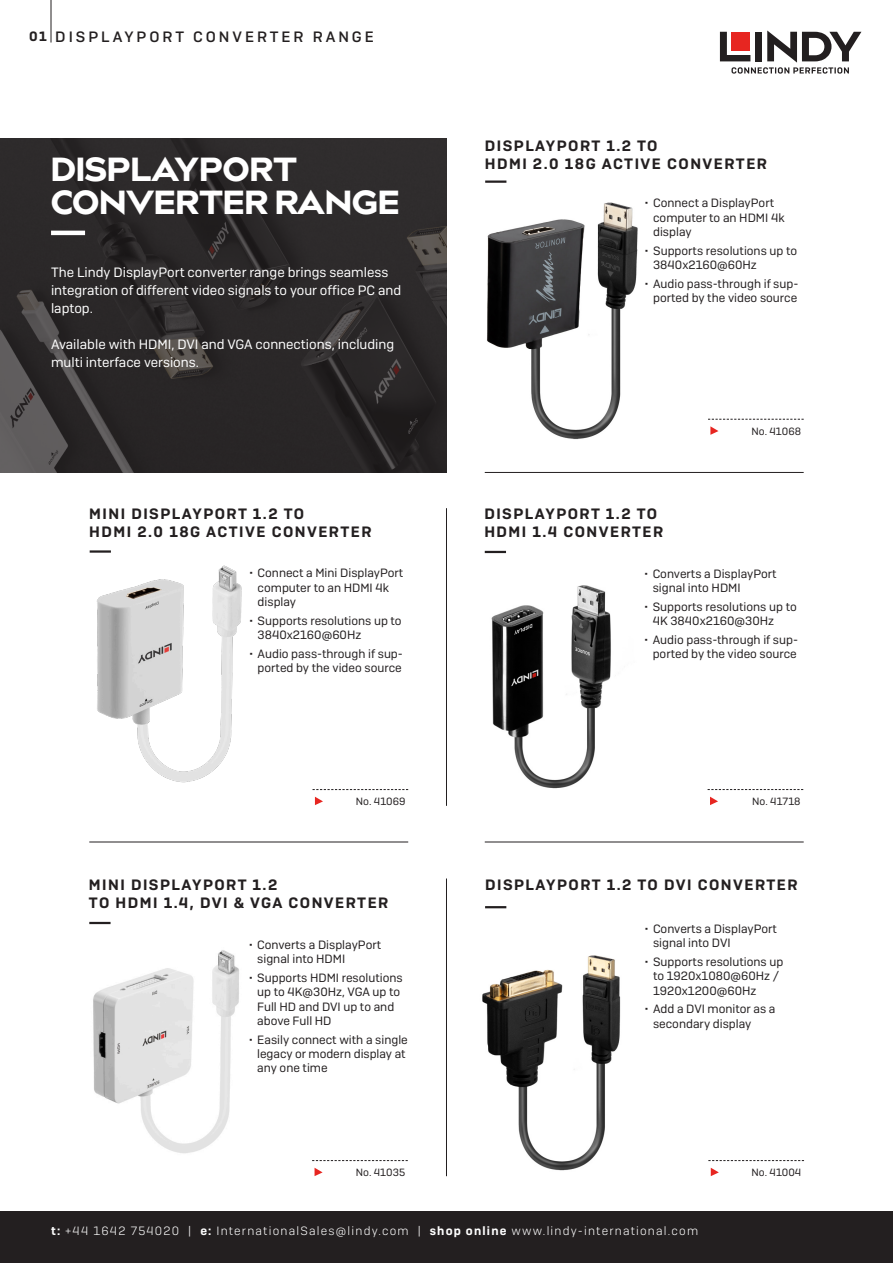
<style>
.page{position:relative;width:893px;height:1263px;background:#fff}
.page>*{position:absolute;margin:0;border:0;box-sizing:border-box;transform-origin:0 0}
.Head-1{font:33px "billcorplin super";letter-spacing:.01em;color:#fff}
.Product-Headline{font:600 15px "Camber";letter-spacing:.1em;color:#231f20}
.Head-1-2{font:500 15px "Camber";letter-spacing:.2em;color:#231f20}
.Bullets{font:13.5px/18px "Camber";color:#fff}
.Bullets-2{font:600 13.5px "Camber";color:#231f20}
.t1{font:12px/14.4px "Camber";color:#231f20}
.t2{font:12px "Camber Lg";letter-spacing:.1em;color:#fff}
.Tabelle_No{font:10.5px "Camber";color:#231f20}
.s1{font-family:"Camber";font-weight:600}
</style>
<div class="page">
<div style="left:0;top:1212px;width:893px;height:51px;background:#231f20"></div>
<img style="left:0;top:138px;width:447px;height:335px">
<hr style="left:89px;top:842px;width:319px;height:1px;background:#231f20">
<hr style="left:485px;top:842px;width:319px;height:1px;background:#231f20">
<hr style="left:485px;top:472px;width:319px;height:1px;background:#231f20">
<hr style="left:446px;top:878px;width:1px;height:298px;background:#231f20">
<hr style="left:446px;top:508px;width:1px;height:298px;background:#231f20">
<hr style="left:51px;top:0;width:1px;height:43px;background:#231f20">
<svg style="left:720px;top:31px;width:141px;height:43px"></svg>
<div style="left:731px;top:32px;width:19px;height:18px;background:#e72621"></div>
<div style="left:755px;top:32px;width:7px;height:29px;background:#231f20"></div>
<img style="left:482px;top:955px;width:139px;height:216px">
<img style="left:487px;top:202px;width:151px;height:238px">
<svg style="left:710px;top:426px;width:8px;height:9px"></svg>
<svg style="left:708px;top:419px;width:96px;height:1px"></svg>
<hr style="left:485px;top:180px;width:21px;height:3px;background:#231f20">
<img style="left:96px;top:565px;width:146px;height:218px">
<svg style="left:315px;top:797px;width:8px;height:8px"></svg>
<svg style="left:312px;top:789px;width:96px;height:1px"></svg>
<hr style="left:90px;top:550px;width:21px;height:3px;background:#231f20">
<img style="left:491px;top:585px;width:120px;height:204px">
<svg style="left:710px;top:797px;width:8px;height:8px"></svg>
<svg style="left:708px;top:789px;width:95px;height:1px"></svg>
<hr style="left:485px;top:551px;width:21px;height:2px;background:#231f20">
<img style="left:93px;top:950px;width:146px;height:204px">
<svg style="left:315px;top:1168px;width:8px;height:8px"></svg>
<svg style="left:312px;top:1160px;width:96px;height:1px"></svg>
<hr style="left:89px;top:922px;width:22px;height:2px;background:#231f20">
<hr style="left:485px;top:906px;width:21px;height:2px;background:#231f20">
<hr style="left:51px;top:231px;width:34px;height:4px;background:#fff">
<svg style="left:711px;top:1168px;width:8px;height:8px"></svg>
<svg style="left:708px;top:1160px;width:96px;height:1px"></svg>
<p class="Bullets-2" style="left:29px;top:28px;width:19px">01</p>
<p class="Head-1-2" style="left:55px;top:28px;width:320px">DISPLAYPORT CONVERTER RANGE</p>
<p class="Head-1" style="left:51px;top:146px;width:247px">DISPLAYPORT</p>
<p class="Head-1" style="left:51px;top:179px;width:350px">CONVERTER RANGE</p>
<p class="Bullets" style="left:51px;top:263px;width:352px">The Lindy DisplayPort converter range brings seamless integration of different video signals to your office PC and laptop.</p>
<p class="Bullets" style="left:51px;top:335px;width:345px">Available with HDMI, DVI and VGA connections, including multi interface versions.</p>
<p class="Product-Headline" style="left:89px;top:504px;width:216px">MINI DISPLAYPORT 1.2 TO</p>
<p class="Product-Headline" style="left:89px;top:522px;width:284px">HDMI 2.0 18G ACTIVE CONVERTER</p>
<p class="t1" style="left:258px;top:566px;width:147px;text-indent:-9px">• Connect a Mini DisplayPort computer to an HDMI 4k display</p>
<p class="t1" style="left:258px;top:613px;width:146px;text-indent:-9px">• Supports resolutions up to<br>3840x2160@60Hz</p>
<p class="t1" style="left:249px;top:646px;width:155px;text-align:right">• Audio pass-through if sup&shy;ported by the video source</p>
<p class="Tabelle_No" style="left:356px;top:795px;width:51px">No. 41069</p>
<p class="Product-Headline" style="left:89px;top:875px;width:190px">MINI DISPLAYPORT 1.2</p>
<p class="Product-Headline" style="left:89px;top:893px;width:301px">TO HDMI 1.4, DVI &amp; VGA CONVERTER</p>
<p class="t1" style="left:257px;top:937px;width:125px;text-indent:-9px">• Converts a DisplayPort signal into HDMI</p>
<p class="t1" style="left:257px;top:970px;width:147px;text-indent:-9px">• Supports HDMI resolutions up to 4K@30Hz, VGA up to<br>Full HD and DVI up to and above Full HD</p>
<p class="t1" style="left:257px;top:1032px;width:152px;text-indent:-9px">• Easily connect with a single legacy or modern display at any one time</p>
<p class="Tabelle_No" style="left:356px;top:1166px;width:51px">No. 41035</p>
<p class="Product-Headline" style="left:485px;top:136px;width:174px">DISPLAYPORT 1.2 TO</p>
<p class="Product-Headline" style="left:485px;top:154px;width:284px">HDMI 2.0 18G ACTIVE CONVERTER</p>
<p class="t1" style="left:653px;top:196px;width:133px;text-indent:-9px">• Connect a DisplayPort computer to an HDMI 4k display</p>
<p class="t1" style="left:653px;top:243px;width:146px;text-indent:-9px">• Supports resolutions up to<br>3840x2160@60Hz</p>
<p class="t1" style="left:645px;top:276px;width:155px;text-align:right">• Audio pass-through if sup&shy;ported by the video source</p>
<p class="Product-Headline" style="left:484px;top:504px;width:174px">DISPLAYPORT 1.2 TO</p>
<p class="Product-Headline" style="left:484px;top:522px;width:180px">HDMI 1.4 CONVERTER</p>
<p class="Tabelle_No" style="left:751px;top:425px;width:51px">No. 41068</p>
<p class="t1" style="left:653px;top:566px;width:125px;text-indent:-9px">• Converts a DisplayPort signal into HDMI</p>
<p class="t1" style="left:653px;top:599px;width:146px;text-indent:-9px">• Supports resolutions up to<br>4K 3840x2160@30Hz</p>
<p class="t1" style="left:644px;top:632px;width:155px;text-align:right">• Audio pass-through if sup&shy;ported by the video source</p>
<p class="Tabelle_No" style="left:752px;top:795px;width:50px">No. 41718</p>
<p class="Product-Headline" style="left:485px;top:875px;width:314px">DISPLAYPORT 1.2 TO DVI CONVERTER</p>
<p class="t1" style="left:653px;top:921px;width:125px;text-indent:-9px">• Converts a DisplayPort signal into DVI</p>
<p class="t1" style="left:653px;top:954px;width:132px;text-indent:-9px">• Supports resolutions up to 1920x1080@60Hz /<br>1920x1200@60Hz</p>
<p class="t1" style="left:653px;top:1002px;width:124px;text-indent:-9px">• Add a DVI monitor as a secondary display</p>
<p class="Tabelle_No" style="left:752px;top:1166px;width:51px">No. 41004</p>
<p class="t2" style="left:51px;top:1223px;width:649px"><span class="s1">t:</span> +44 1642 754020 | <span class="s1">e:</span> InternationalSales@lindy.com | <span class="s1">shop online</span> www.lindy-international.com</p>
</div>
